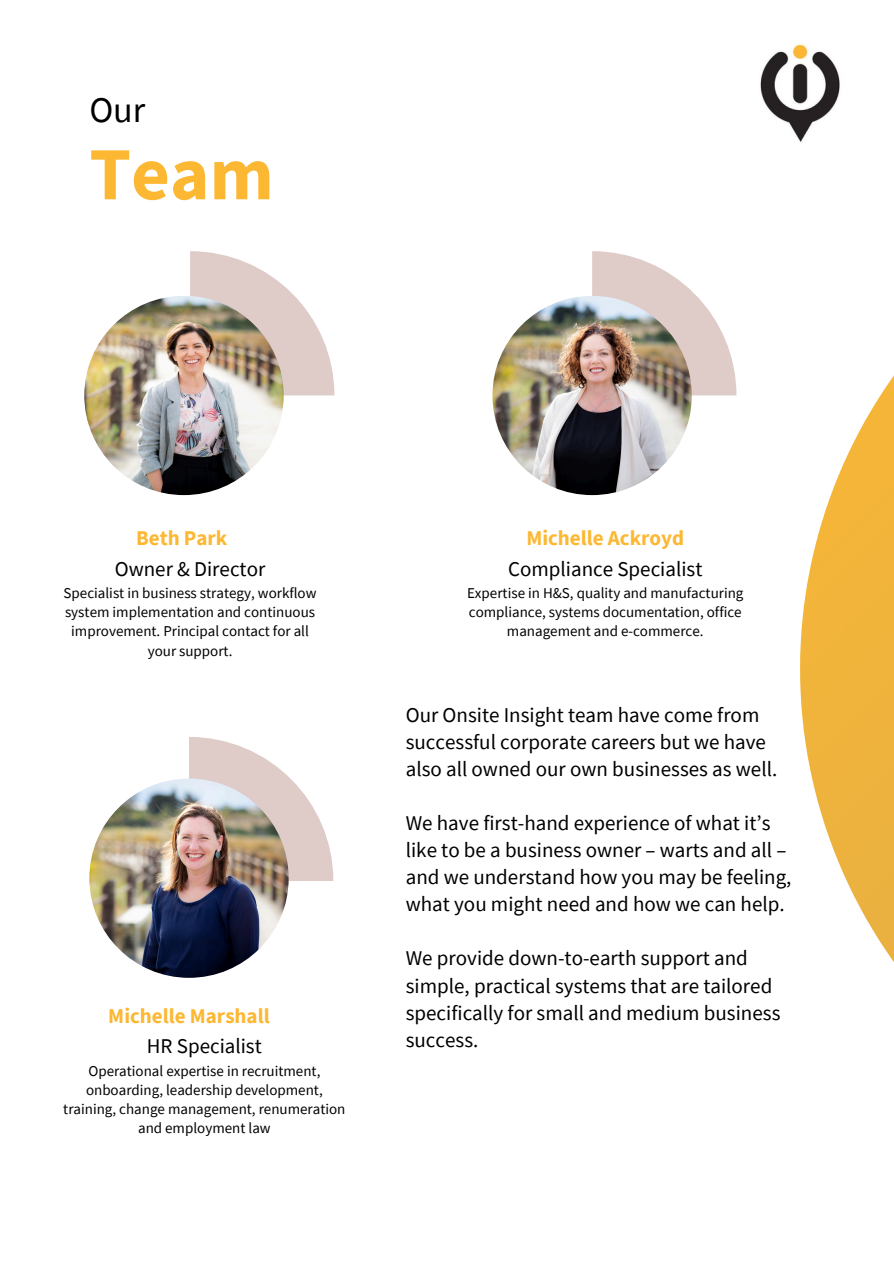
<style>
.page{position:relative;width:894px;height:1264px;background:#fff}
.page>*{position:absolute;margin:0;border:0;box-sizing:border-box;transform-origin:0 0}
.t1{font:700 75px "Source Sans Pro";color:#fcb833}
.t2{font:36px "Source Sans Pro";color:#000}
.t3{font:21px/27px "Source Sans Pro";color:#000}
.t4{font:700 21px "Source Sans Pro";color:#fcb833}
.t5{font:15px/19.2px "Source Sans Pro";color:#000;text-align:center}
</style>
<div class="page">
<img style="left:760px;top:44px;width:80px;height:98px">
<svg style="left:190px;top:251px;width:144px;height:144px"></svg>
<img style="left:84px;top:296px;width:199px;height:199px;border-radius:50%">
<svg style="left:592px;top:251px;width:144px;height:144px"></svg>
<img style="left:492px;top:296px;width:199px;height:199px;border-radius:50%">
<svg style="left:189px;top:737px;width:144px;height:144px"></svg>
<img style="left:89px;top:778px;width:199px;height:199px;border-radius:50%">
<svg style="left:800px;top:377px;width:93px;height:584px;fill:#f3b43d"></svg>
<h2 class="t2" style="left:89px;top:87px;width:57px">Our</h2>
<h1 class="t1" style="left:89px;top:125px;width:186px">Team</h1>
<p class="t4" style="left:136px;top:524px;width:93px">Beth Park</p>
<p class="t3" style="left:115px;top:554px;width:152px">Owner &amp; Director</p>
<p class="t5" style="left:64px;top:583px;width:254px">Specialist in business strategy, workflow system implementation and continuous improvement. Principal contact for all your support.</p>
<p class="t4" style="left:108px;top:1002px;width:163px">Michelle Marshall</p>
<h3 class="t4" style="left:526px;top:524px;width:159px">Michelle Ackroyd</h3>
<h3 class="t3" style="left:508px;top:554px;width:196px">Compliance Specialist</h3>
<p class="t5" style="left:467px;top:583px;width:278px">Expertise in H&amp;S, quality and manufacturing compliance, systems documentation, office management and e-commerce.</p>
<p class="t3" style="left:405px;top:701px;width:373px">Our Onsite Insight team have come from successful corporate careers but we have also all owned our own businesses as well.</p>
<p class="t3" style="left:405px;top:809px;width:387px">We have first-hand experience of what it’s like to be a business owner – warts and all – and we understand how you may be feeling, what you might need and how we can help.</p>
<h4 class="t3" style="left:405px;top:944px;width:376px">We provide down-to-earth support and simple, practical systems that are tailored specifically for small and medium business</h4>
<h4 class="t3" style="left:147px;top:1032px;width:116px">HR Specialist</h4>
<h4 class="t3" style="left:405px;top:1025px;width:74px">success.</h4>
<h4 class="t5" style="left:63px;top:1060px;width:283px">Operational expertise in recruitment, onboarding, leadership development, training, change management, renumeration and employment law</h4>
</div>
